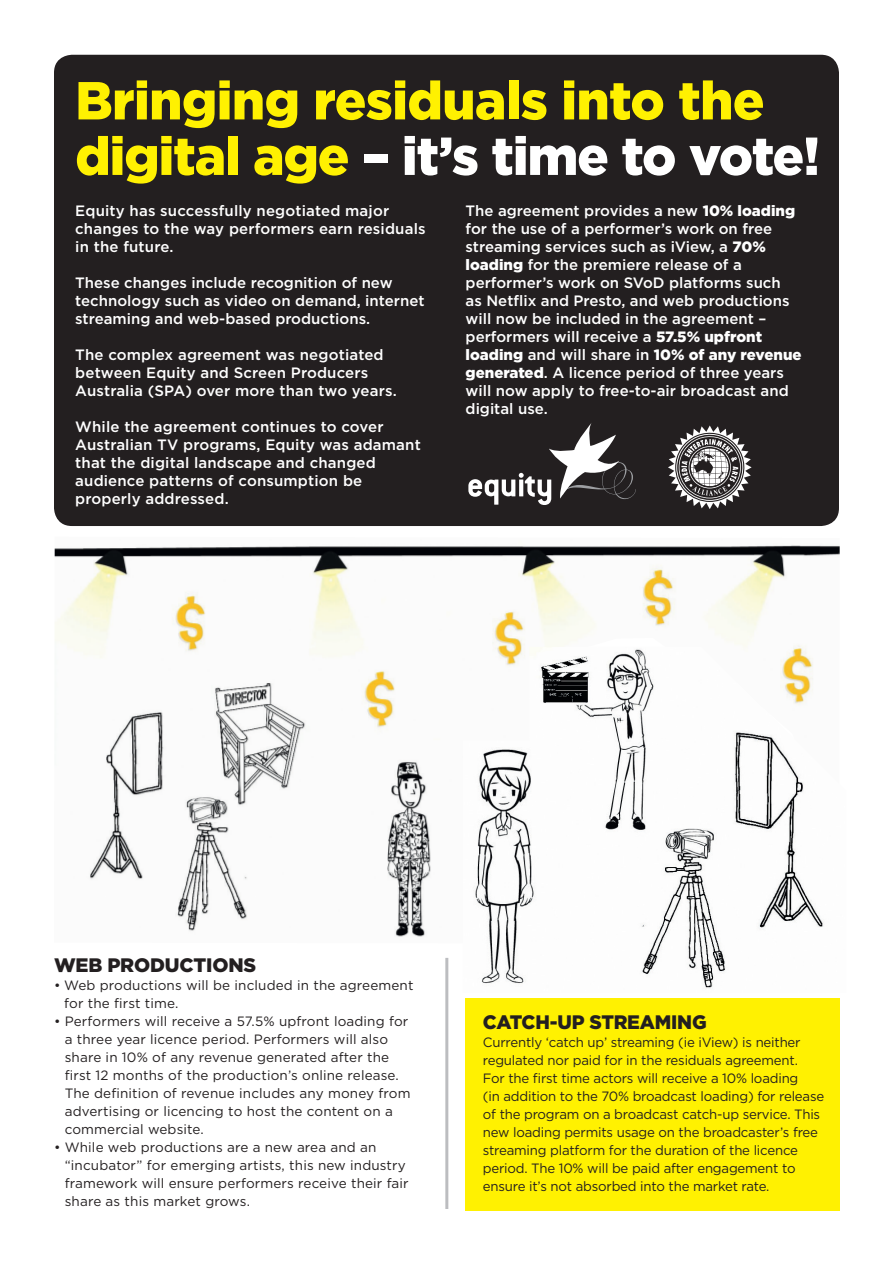
<style>
.page{position:relative;width:893px;height:1263px;background:#fff}
.page>*{position:absolute;margin:0;border:0;box-sizing:border-box;transform-origin:0 0}
.t1{font:900 53.4px/55.5px "Gotham";letter-spacing:-.015em;color:#fff101}
.t2{font:900 19.5px "Gotham";letter-spacing:-.01em;color:#231f20}
.t3{font:500 15px/18px "Gotham";color:#fff}
.t4{font:13.5px/18px "Gotham";letter-spacing:.01em;color:#231f20}
.t5{font:13.5px/18px "Gotham";letter-spacing:-.01em;color:#231f20}
.s1{color:#fff}
.s2{font-weight:900}
</style>
<div class="page">
<div style="left:466px;top:999px;width:374px;height:212px;background:#fff101"></div>
<img style="left:54px;top:545px;width:786px;height:392px">
<div style="left:54px;top:55px;width:785px;height:471px;background:#231f20;border-radius:18px"></div>
<svg style="left:668px;top:425px;width:84px;height:84px"></svg>
<hr style="left:445px;top:958px;width:3px;height:251px;background:#bcbdc0">
<svg style="left:546px;top:638px;width:272px;height:9px"></svg>
<img style="left:529px;top:647px;width:311px;height:342px">
<img style="left:462px;top:740px;width:87px;height:249px">
<svg style="left:468px;top:423px;width:168px;height:82px"></svg>
<p class="t1" style="left:75px;top:71px;width:746px">Bringing residuals into the digital age <span class="s1">– it’s time to vote!</span></p>
<p class="t3" style="left:75px;top:201px;width:352px">Equity has successfully negotiated major changes to the way performers earn residuals in the future.</p>
<p class="t3" style="left:75px;top:273px;width:351px">These changes include recognition of new technology such as video on demand, internet streaming and web-based productions.</p>
<p class="t3" style="left:75px;top:345px;width:323px">The complex agreement was negotiated between Equity and Screen Producers<br>Australia (SPA) over more than two years.</p>
<p class="t3" style="left:75px;top:417px;width:347px">While the agreement continues to cover Australian TV programs, Equity was adamant that the digital landscape and changed audience patterns of consumption be properly addressed.</p>
<p class="t3" style="left:466px;top:201px;width:337px">The agreement provides a new <span class="s2">10% loading </span>for the use of a performer’s work on free streaming services such as iView, a <span class="s2">70% loading</span> for the premiere release of a performer’s work on SVoD platforms such<br>as Netflix and Presto, and web productions will now be included in the agreement – performers will receive a <span class="s2">57.5% upfront loading</span> and will share in <span class="s2">10% of any revenue generated</span>. A licence period of three years will now apply to free-to-air broadcast and digital use.</p>
<p class="t2" style="left:54px;top:954px;width:204px">WEB PRODUCTIONS</p>
<p class="t4" style="left:64px;top:976px;width:351px;text-indent:-10px">• Web productions will be included in the agreement for the first time.</p>
<p class="t4" style="left:65px;top:1012px;width:347px;text-indent:-11px">• Performers will receive a 57.5% upfront loading for a three year licence period. Performers will also share in 10% of any revenue generated after the first 12 months of the production’s online release.<br>The definition of revenue includes any money from advertising or licencing to host the content on a commercial website.</p>
<p class="t4" style="left:65px;top:1138px;width:345px;text-indent:-11px">• While web productions are a new area and an “incubator” for emerging artists, this new industry framework will ensure performers receive their fair share as this market grows.</p>
<p class="t2" style="left:483px;top:1011px;width:225px">CATCH-UP STREAMING</p>
<p class="t5" style="left:483px;top:1033px;width:343px">Currently ‘catch up’ streaming (ie iView) is neither regulated nor paid for in the residuals agreement.<br>For the first time actors will receive a 10% loading<br>(in addition to the 70% broadcast loading) for release of the program on a broadcast catch-up service. This new loading permits usage on the broadcaster’s free streaming platform for the duration of the licence period. The 10% will be paid after engagement to ensure it’s not absorbed into the market rate.</p>
</div>
